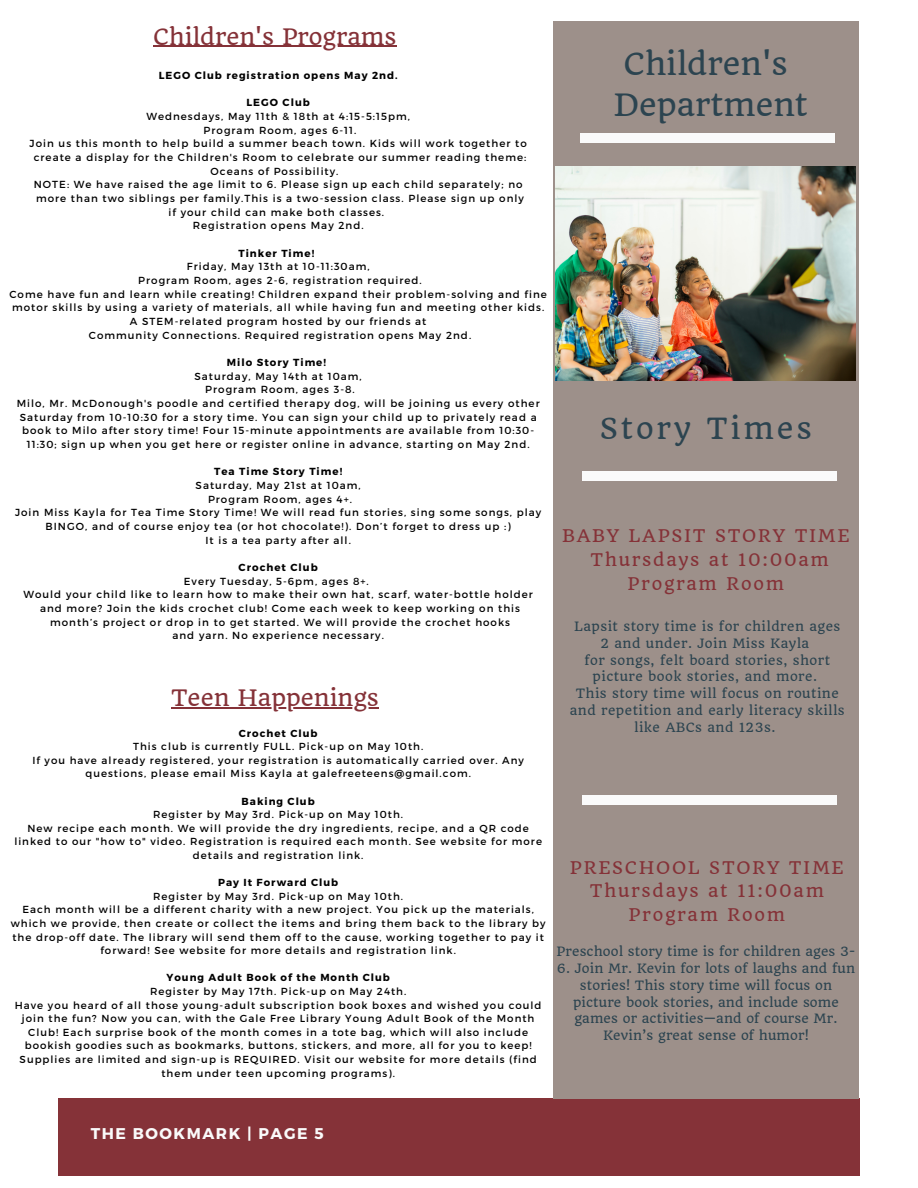
<style>
.page{position:relative;width:918px;height:1188px;background:#fff}
.page>*{position:absolute;margin:0;border:0;box-sizing:border-box;transform-origin:0 0}
.t1{font:30px "Quando";color:#2c4450}
.t2{font:28.5px "Quando";letter-spacing:.1em;color:#2c4450}
.t3{font:22.2px "Quando";color:#853238}
.t4{font:17.1px "Quando";letter-spacing:.1em;color:#853238}
.t5{font:700 15.6px "Montserrat";letter-spacing:.1em;color:#fafafa}
.t6{font:12.6px/16.8px "Quando";letter-spacing:.035em;color:#2c4450;text-align:center}
.t7{font:12.6px/16.8px "Quando";letter-spacing:.01em;color:#2c4450;text-align:center}
.t8{font:10.2px/13.6px "Montserrat";letter-spacing:.1em;color:#000;text-align:center}
.t9{font:700 10.2px "Montserrat";letter-spacing:.1em;color:#000}
</style>
<div class="page">
<div style="left:58px;top:1099px;width:801px;height:76px;background:#853238"></div>
<div style="left:553px;top:21px;width:305px;height:1078px;background:#9d908a"></div>
<div style="left:580px;top:133px;width:254px;height:9px;background:#fafafa"></div>
<div style="left:582px;top:795px;width:254px;height:9px;background:#fafafa"></div>
<img style="left:556px;top:166px;width:300px;height:215px">
<hr style="left:153px;top:46px;width:244px;height:1px;background:#853238">
<div style="left:582px;top:471px;width:254px;height:9px;background:#fafafa"></div>
<hr style="left:171px;top:707px;width:208px;height:1px;background:#853238">
<p class="t3" style="left:153px;top:23px;width:245px">Children's Programs</p>
<p class="t9" style="left:159px;top:69px;width:241px">LEGO Club registration opens May 2nd.</p>
<p class="t9" style="left:247px;top:96px;width:65px">LEGO Club</p>
<p class="t8" style="left:146px;top:109px;width:265px">Wednesdays, May 11th &amp; 18th at 4:15-5:15pm,</p>
<p class="t8" style="left:204px;top:123px;width:154px">Program Room, ages 6-11.</p>
<p class="t8" style="left:30px;top:136px;width:499px">Join us this month to help build a summer beach town. Kids will work together to</p>
<p class="t8" style="left:211px;top:150px;width:317px;text-align:left;text-indent:-177px">create a display for the Children's Room to celebrate our summer reading theme:<br>Oceans of Possibility.</p>
<p class="t8" style="left:34px;top:177px;width:490px">NOTE: We have raised the age limit to 6. Please sign up each child separately; no</p>
<p class="t8" style="left:36px;top:191px;width:489px">more than two siblings per family.This is a two-session class. Please sign up only</p>
<p class="t8" style="left:169px;top:205px;width:217px">if your child can make both classes.</p>
<p class="t8" style="left:193px;top:218px;width:172px">Registration opens May 2nd.</p>
<p class="t9" style="left:238px;top:246px;width:77px">Tinker Time!</p>
<p class="t8" style="left:187px;top:259px;width:184px">Friday, May 13th at 10-11:30am,</p>
<p class="t8" style="left:138px;top:273px;width:285px">Program Room, ages 2-6, registration required.</p>
<p class="t8" style="left:9px;top:287px;width:539px">Come have fun and learn while creating! Children expand their problem-solving and fine motor skills by using a variety of materials, all while having fun and meeting other kids.<br>A STEM-related program hosted by our friends at</p>
<p class="t8" style="left:89px;top:328px;width:384px">Community Connections. Required registration opens May 2nd.</p>
<p class="t9" style="left:227px;top:356px;width:101px">Milo Story Time!</p>
<p class="t8" style="left:195px;top:369px;width:169px">Saturday, May 14th at 10am,</p>
<p class="t8" style="left:205px;top:382px;width:151px">Program Room, ages 3-8.</p>
<p class="t8" style="left:17px;top:396px;width:525px">Milo, Mr. McDonough's poodle and certified therapy dog, will be joining us every other Saturday from 10-10:30 for a story time. You can sign your child up to privately read a book to Milo after story time! Four 15-minute appointments are available from 10:30- 11:30; sign up when you get here or register online in advance, starting on May 2nd.</p>
<p class="t9" style="left:214px;top:465px;width:130px">Tea Time Story Time!</p>
<p class="t8" style="left:196px;top:478px;width:167px">Saturday, May 21st at 10am,</p>
<p class="t8" style="left:208px;top:492px;width:146px">Program Room, ages 4+.</p>
<p class="t8" style="left:15px;top:505px;width:528px">Join Miss Kayla for Tea Time Story Time! We will read fun stories, sing some songs, play<br>BINGO, and of course enjoy tea (or hot chocolate!). Don’t forget to dress up :)</p>
<p class="t8" style="left:206px;top:533px;width:147px">It is a tea party after all.</p>
<p class="t9" style="left:239px;top:561px;width:81px">Crochet Club</p>
<p class="t8" style="left:184px;top:574px;width:186px">Every Tuesday, 5-6pm, ages 8+.</p>
<p class="t8" style="left:23px;top:587px;width:511px">Would your child like to learn how to make their own hat, scarf, water-bottle holder</p>
<p class="t8" style="left:40px;top:601px;width:481px">and more? Join the kids crochet club! Come each week to keep working on this</p>
<p class="t8" style="left:50px;top:615px;width:461px">month’s project or drop in to get started. We will provide the crochet hooks</p>
<p class="t8" style="left:172px;top:628px;width:213px">and yarn. No experience necessary.</p>
<p class="t3" style="left:171px;top:684px;width:209px">Teen Happenings</p>
<p class="t9" style="left:239px;top:726px;width:80px">Crochet Club</p>
<p class="t8" style="left:133px;top:739px;width:292px">This club is currently FULL. Pick-up on May 10th.</p>
<p class="t8" style="left:32px;top:753px;width:493px">If you have already registered, your registration is automatically carried over. Any questions, please email Miss Kayla at galefreeteens@gmail.com.</p>
<p class="t9" style="left:242px;top:794px;width:75px">Baking Club</p>
<p class="t8" style="left:153px;top:807px;width:251px">Register by May 3rd. Pick-up on May 10th.</p>
<p class="t8" style="left:14px;top:821px;width:529px">New recipe each month. We will provide the dry ingredients, recipe, and a QR code linked to our "how to" video. Registration is required each month. See website for more details and registration link.</p>
<p class="t9" style="left:218px;top:876px;width:122px">Pay It Forward Club</p>
<p class="t8" style="left:153px;top:889px;width:251px">Register by May 3rd. Pick-up on May 10th.</p>
<p class="t8" style="left:11px;top:902px;width:536px">Each month will be a different charity with a new project. You pick up the materials, which we provide, then create or collect the items and bring them back to the library by the drop-off date. The library will send them off to the cause, working together to pay it forward! See website for more details and registration link.</p>
<p class="t9" style="left:166px;top:971px;width:225px">Young Adult Book of the Month Club</p>
<p class="t8" style="left:150px;top:984px;width:258px">Register by May 17th. Pick-up on May 24th.</p>
<p class="t8" style="left:15px;top:998px;width:528px">Have you heard of all those young-adult subscription book boxes and wished you could join the fun? Now you can, with the Gale Free Library Young Adult Book of the Month Club! Each surprise book of the month comes in a tote bag, which will also include bookish goodies such as bookmarks, buttons, stickers, and more, all for you to keep!<br>Supplies are limited and sign-up is REQUIRED. Visit our website for more details (find them under teen upcoming programs).</p>
<p class="t1" style="left:624px;top:45px;width:166px">Children's</p>
<p class="t1" style="left:614px;top:87px;width:195px">Department</p>
<p class="t2" style="left:600px;top:410px;width:214px">Story Times</p>
<p class="t4" style="left:562px;top:526px;width:289px">BABY LAPSIT STORY TIME</p>
<p class="t4" style="left:590px;top:549px;width:240px">Thursdays at 10:00am</p>
<p class="t4" style="left:628px;top:573px;width:158px">Program Room</p>
<p class="t6" style="left:574px;top:618px;width:268px">Lapsit story time is for children ages</p>
<p class="t6" style="left:601px;top:635px;width:210px">2 and under. Join Miss Kayla</p>
<p class="t6" style="left:584px;top:651px;width:247px">for songs, felt board stories, short picture book stories, and more.</p>
<p class="t6" style="left:576px;top:685px;width:265px">This story time will focus on routine</p>
<p class="t6" style="left:570px;top:702px;width:277px">and repetition and early literacy skills like ABCs and 123s.</p>
<p class="t4" style="left:570px;top:857px;width:275px">PRESCHOOL STORY TIME</p>
<p class="t4" style="left:590px;top:880px;width:236px">Thursdays at 11:00am</p>
<p class="t4" style="left:629px;top:904px;width:158px">Program Room</p>
<p class="t7" style="left:557px;top:943px;width:300px">Preschool story time is for children ages 3-</p>
<p class="t7" style="left:557px;top:960px;width:300px">6. Join Mr. Kevin for lots of laughs and fun stories! This story time will focus on picture book stories, and include some games or activities—and of course Mr.<br>Kevin’s great sense of humor!</p>
<p class="t5" style="left:91px;top:1124px;width:234px">THE BOOKMARK | PAGE 5</p>
</div>
